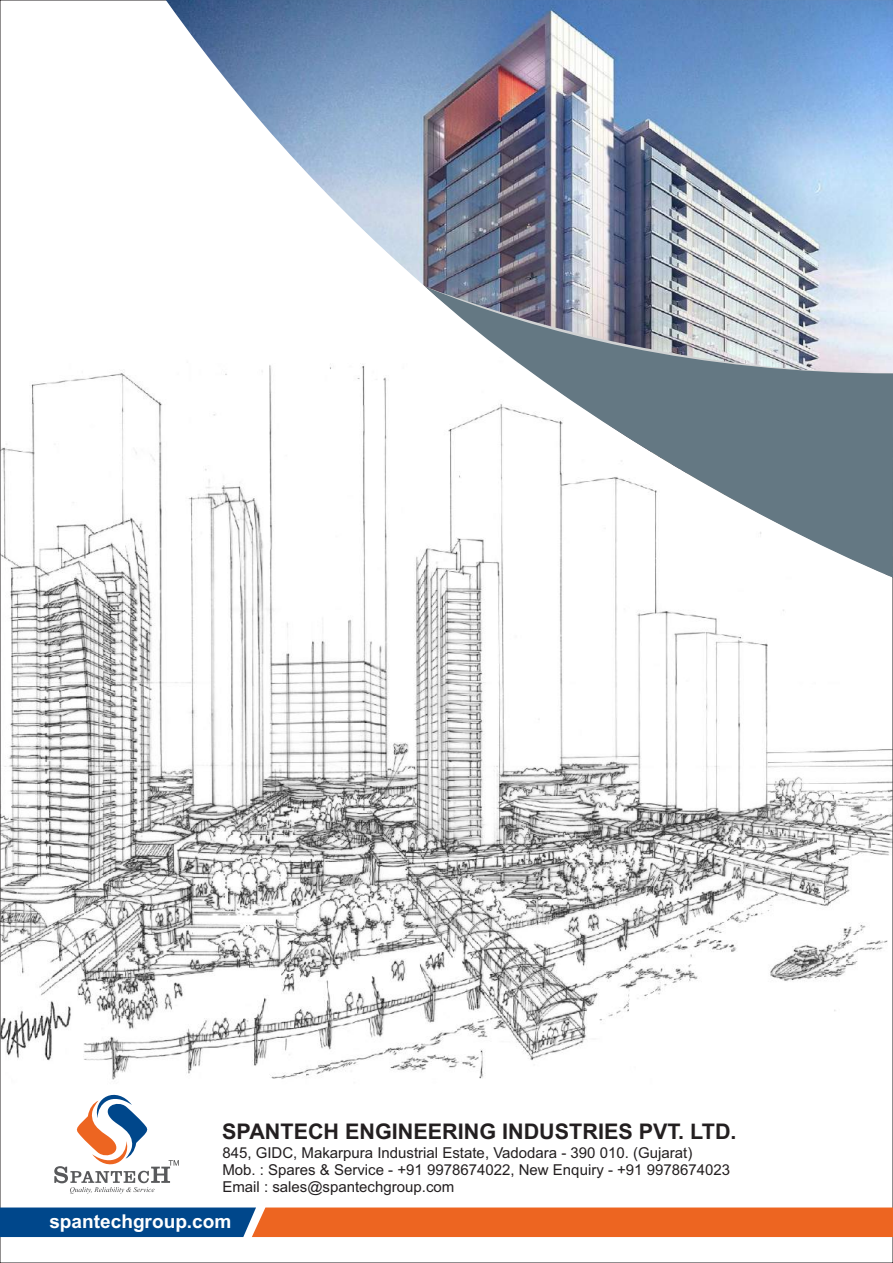
<style>
.page{position:relative;width:893px;height:1263px;background:#fff}
.page>*{position:absolute;margin:0;border:0;box-sizing:border-box;transform-origin:0 0}
.t1{font:700 21.6px "Arial";color:#231f20}
.t2{font:700 19.05px "Arial";color:#fff}
.t3{font:15px/16.8px "Arial";color:#231f20}
</style>
<div class="page">
<img style="left:2px;top:372px;width:889px;height:708px">
<img style="left:166px;top:0;width:727px;height:577px">
<svg style="left:425px;top:287px;width:468px;height:290px"></svg>
<svg style="left:0;top:1207px;width:893px;height:30px;background:#ac6044"></svg>
<svg style="left:54px;top:1094px;width:125px;height:99px"></svg>
<h1 class="t1" style="left:222px;top:1123px;width:516px">SPANTECH ENGINEERING INDUSTRIES PVT. LTD.</h1>
<p class="t3" style="left:222px;top:1146px;width:509px">845, GIDC, Makarpura Industrial Estate, Vadodara - 390 010. (Gujarat)<br>Mob. : Spares &amp; Service - +91 9978674022, New Enquiry - +91 9978674023<br>Email : sales@spantechgroup.com</p>
<p class="t2" style="left:49px;top:1214px;width:184px">spantechgroup.com</p>
</div>
